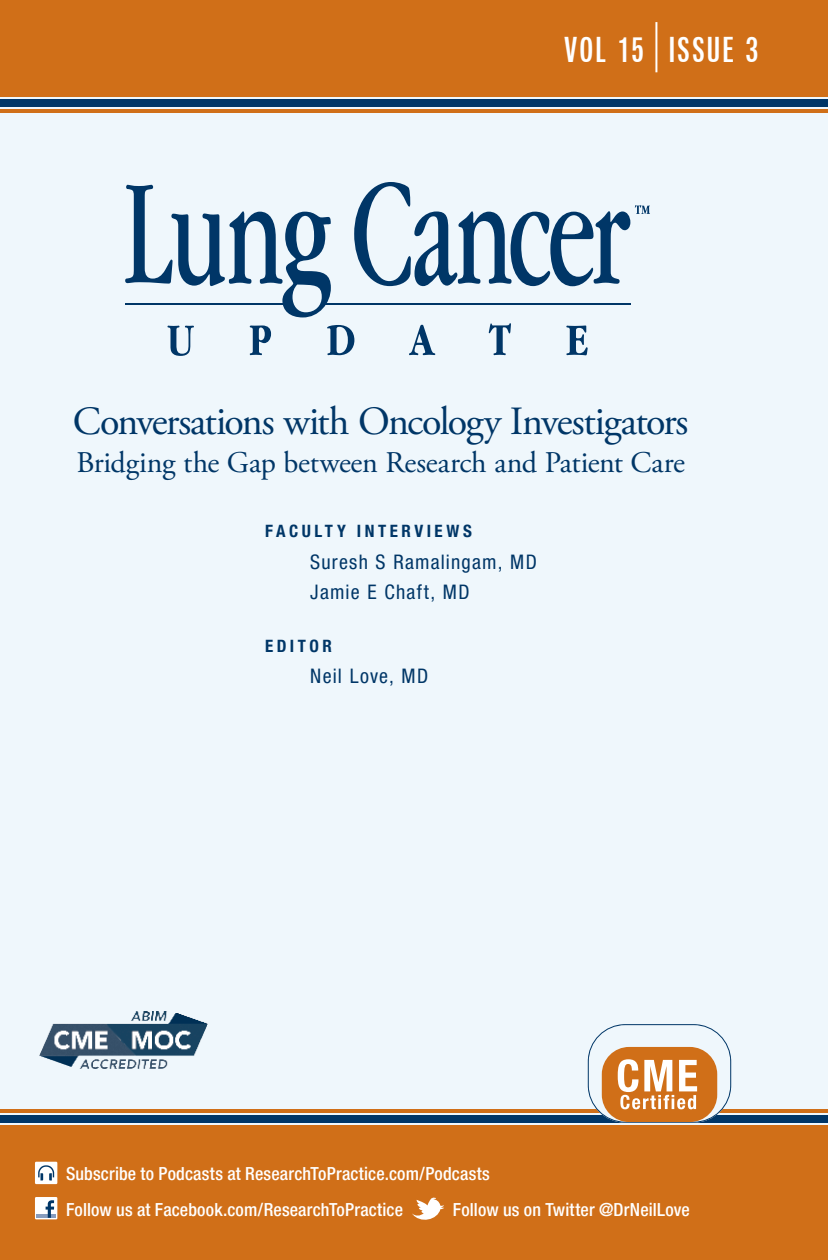
<style>
.page{position:relative;width:828px;height:1260px;background:#eff7fc}
.page>*{position:absolute;margin:0;border:0;box-sizing:border-box;transform-origin:0 0}
.t1{font:40px "Adobe Garamond Pro";letter-spacing:-.04em;color:#003667}
.t2{font:35px "Neue Helvetica Pro 69 Cm Md";letter-spacing:.075em;color:#fff}
.t3{font:30px "Adobe Garamond Pro";letter-spacing:-.01em;color:#003667}
.cover_subs{font:condensed 20px "Helvetica Neue LT Pro";letter-spacing:.06em;color:#003667}
.t4{font:500 condensed 18px "Helvetica Neue LT Pro";letter-spacing:.01em;color:#fff}
.cover_titles{font:700 condensed 17px "Helvetica Neue LT Pro";letter-spacing:.205em;color:#003667}
</style>
<div class="page">
<div style="left:0;top:0;width:828px;height:96px;background:#d06f18"></div>
<div style="left:0;top:1126px;width:828px;height:134px;background:#d06f18"></div>
<div style="left:0;top:99px;width:828px;height:8px;background:#003667"></div>
<hr style="left:0;top:110px;width:828px;height:3px;background:#d06f18">
<div style="left:0;top:1115px;width:828px;height:8px;background:#003667"></div>
<hr style="left:0;top:1109px;width:828px;height:3px;background:#d06f18">
<svg style="left:588px;top:1024px;width:143px;height:99px"></svg>
<hr style="left:655px;top:22px;width:2px;height:50px;background:#fff">
<img style="left:40px;top:1012px;width:168px;height:56px">
<div style="left:35px;top:1162px;width:22px;height:22px;background:#fff"></div>
<svg style="left:38px;top:1165px;width:16px;height:16px"></svg>
<div style="left:35px;top:1197px;width:22px;height:22px;background:#fff"></div>
<hr style="left:37px;top:1215px;width:19px;height:3px;background:#879cbd">
<svg style="left:46px;top:1200px;width:8px;height:18px"></svg>
<svg style="left:412px;top:1197px;width:32px;height:23px"></svg>
<svg style="left:125px;top:185px;width:206px;height:132px"></svg>
<svg style="left:354px;top:182px;width:296px;height:104px"></svg>
<svg style="left:168px;top:326px;width:26px;height:30px"></svg>
<svg style="left:250px;top:325px;width:21px;height:30px"></svg>
<svg style="left:327px;top:325px;width:27px;height:30px"></svg>
<svg style="left:409px;top:325px;width:26px;height:30px"></svg>
<svg style="left:489px;top:323px;width:22px;height:32px"></svg>
<svg style="left:566px;top:326px;width:22px;height:29px"></svg>
<hr style="left:125px;top:303px;width:164px;height:2px;background:#003667">
<hr style="left:324px;top:303px;width:306px;height:2px;background:#003667">
<p class="t2" style="left:565px;top:29px;width:81px">VOL 15</p>
<p class="t2" style="left:669px;top:29px;width:90px">ISSUE 3</p>
<p class="t1" style="left:73px;top:398px;width:617px">Conversations with Oncology Investigators</p>
<p class="t3" style="left:76px;top:445px;width:610px">Bridging the Gap between Research and Patient Care</p>
<p class="cover_titles" style="left:265px;top:521px;width:208px">FACULTY INTERVIEWS</p>
<p class="cover_subs" style="left:310px;top:550px;width:228px">Suresh S Ramalingam, MD</p>
<p class="cover_subs" style="left:310px;top:580px;width:161px">Jamie E Chaft, MD</p>
<p class="cover_titles" style="left:265px;top:635px;width:68px">EDITOR</p>
<p class="cover_subs" style="left:310px;top:664px;width:120px">Neil Love, MD</p>
<p class="t4" style="left:66px;top:1162px;width:425px">Subscribe to Podcasts at ResearchToPractice.com/Podcasts</p>
<p class="t4" style="left:66px;top:1198px;width:339px">Follow us at Facebook.com/ResearchToPractice</p>
<p class="t4" style="left:453px;top:1198px;width:238px">Follow us on Twitter @DrNeilLove</p>
</div>
